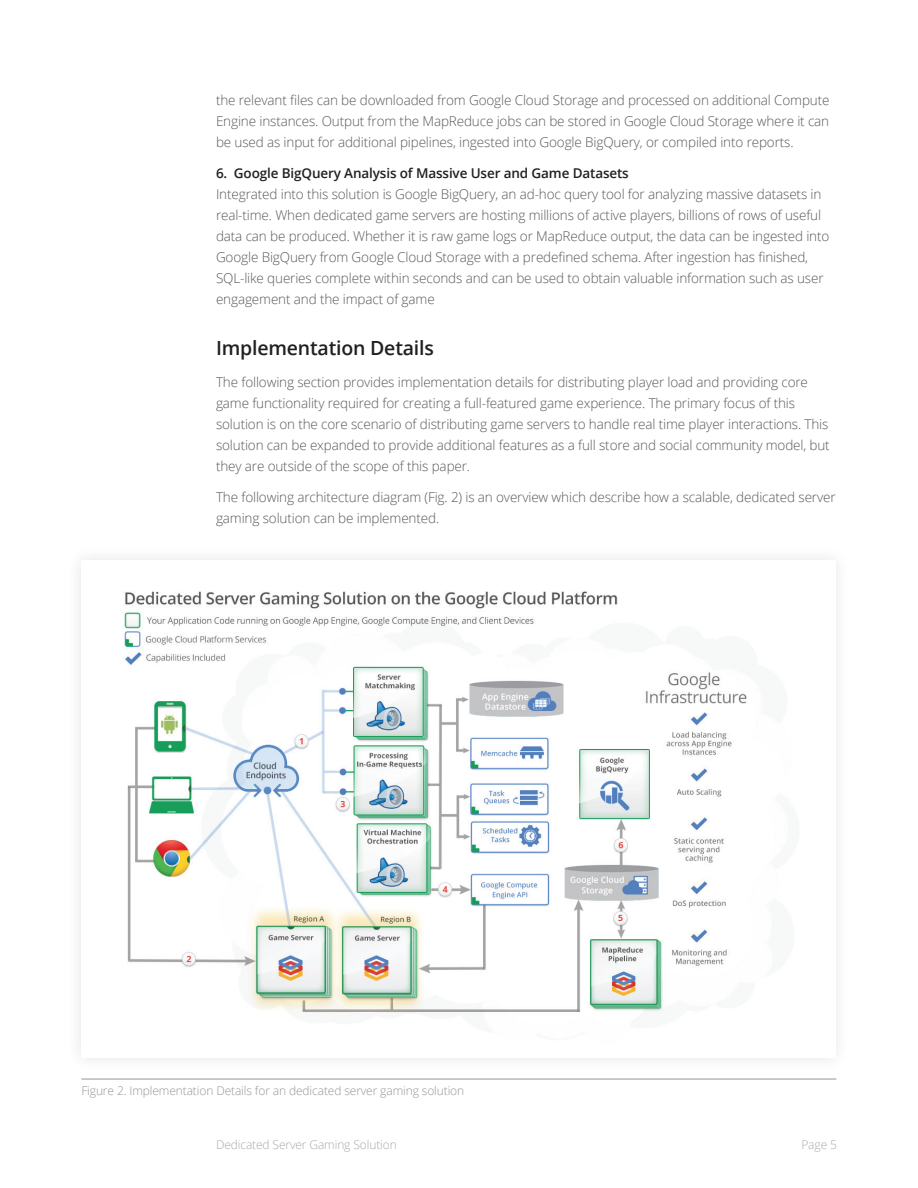
<style>
.page{position:relative;width:918px;height:1188px;background:#fff}
.page>*{position:absolute;margin:0;border:0;box-sizing:border-box;transform-origin:0 0}
.list{font:600 19.5px "Open Sans";letter-spacing:-.01em;color:#231f20}
.list-2{font:300 13.5px/21px "Open Sans";letter-spacing:-.01em;color:#57585a}
.sidebar{font:300 12px "Open Sans";letter-spacing:-.01em;color:#939598}
.t1{font:300 12px "Open Sans";letter-spacing:-.01em;color:#a8a9ad}
.s1{font-weight:600;color:#231f20}
</style>
<div class="page">
<div style="left:66px;top:545px;width:785px;height:528px;background:#fbfbfb"></div>
<div style="left:81px;top:560px;width:754px;height:497px;background:#fff"></div>
<img style="left:124px;top:591px;width:658px;height:432px">
<hr style="left:81px;top:1079px;width:755px;height:1px;background:#939598">
<p class="list-2" style="left:216px;top:89px;width:615px;text-align:justify">the relevant files can be downloaded from Google Cloud Storage and processed on additional Compute Engine instances. Output from the MapReduce jobs can be stored in Google Cloud Storage where it can be used as input for additional pipelines, ingested into Google BigQuery, or compiled into reports.</p>
<p class="list-2" style="left:216px;top:163px;width:615px"><span class="s1">6. Google BigQuery Analysis of Massive User and Game Datasets<br></span>Integrated into this solution is Google BigQuery, an ad-hoc query tool for analyzing massive datasets in real-time. When dedicated game servers are hosting millions of active players, billions of rows of useful data can be produced. Whether it is raw game logs or MapReduce output, the data can be ingested into Google BigQuery from Google Cloud Storage with a predefined schema. After ingestion has finished, SQL-like queries complete within seconds and can be used to obtain valuable information such as user engagement and the impact of game</p>
<p class="list" style="left:216px;top:335px;width:219px">Implementation Details</p>
<p class="list-2" style="left:216px;top:371px;width:615px">The following section provides implementation details for distributing player load and providing core game functionality required for creating a full-featured game experience. The primary focus of this solution is on the core scenario of distributing game servers to handle real time player interactions. This solution can be expanded to provide additional features as a full store and social community model, but they are outside of the scope of this paper.</p>
<p class="list-2" style="left:216px;top:487px;width:621px">The following architecture diagram (Fig. 2) is an overview which describe how a scalable, dedicated server gaming solution can be implemented.</p>
<p class="sidebar" style="left:81px;top:1083px;width:384px">Figure 2. Implementation Details for an dedicated server gaming solution</p>
<p class="t1" style="left:216px;top:1137px;width:182px">Dedicated Server Gaming Solution</p>
<p class="t1" style="left:801px;top:1137px;width:37px">Page 5</p>
</div>
